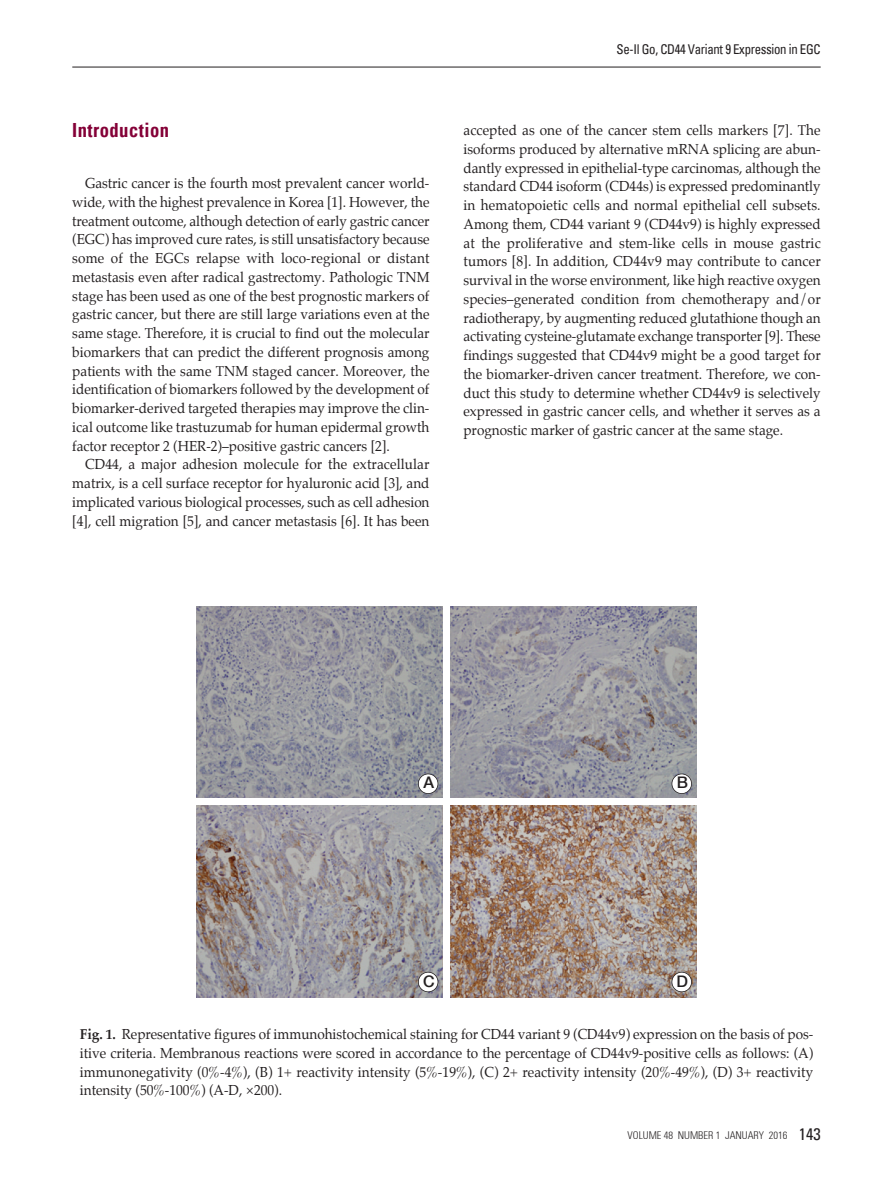
<style>
.page{position:relative;width:893px;height:1191px;background:#fff}
.page>*{position:absolute;margin:0;border:0;box-sizing:border-box;transform-origin:0 0}
.t1{font:700 condensed 19.5px "Univers";letter-spacing:.025em;color:#840037;scale:.95 1}
.t2{font:500 15.9px "Helvetica";color:#231f20}
.t3{font:14.25px/18.8px "Palatino";color:#231f20;text-align:justify;scale:.95 1}
.t4{font:condensed 13.5px "Univers";letter-spacing:-.025em;color:#231f20;scale:.95 1}
.t5{font:300 condensed 10.5px "Univers";color:#231f20}
.s1{font-weight:700}
.s2{font-weight:400;font-size:16.5px}
</style>
<div class="page">
<hr style="left:72px;top:67px;width:749px;height:1px;background:#231f20">
<img style="left:451px;top:606px;width:245px;height:191px">
<img style="left:197px;top:606px;width:245px;height:191px">
<img style="left:451px;top:806px;width:245px;height:191px">
<img style="left:197px;top:806px;width:245px;height:191px">
<div style="left:418px;top:774px;width:20px;height:19px;background:#fff;border-radius:50%"></div>
<div style="left:418px;top:773px;width:20px;height:21px;border:2px solid #231f20;border-radius:50%"></div>
<div style="left:672px;top:774px;width:19px;height:19px;background:#fff;border-radius:50%"></div>
<div style="left:671px;top:773px;width:21px;height:21px;border:2px solid #231f20;border-radius:50%"></div>
<div style="left:418px;top:972px;width:20px;height:19px;background:#fff;border-radius:50%"></div>
<div style="left:418px;top:971px;width:20px;height:21px;border:2px solid #231f20;border-radius:50%"></div>
<div style="left:672px;top:972px;width:19px;height:19px;background:#fff;border-radius:50%"></div>
<div style="left:671px;top:971px;width:21px;height:21px;border:2px solid #231f20;border-radius:50%"></div>
<h1 class="t1" style="left:72px;top:118px;width:103px">Introduction</h1>
<p class="t3" style="left:72px;top:175px;width:377px;text-indent:13px">Gastric cancer is the fourth most prevalent cancer world&shy;wide, with the highest prevalence in Korea [1]. However, the treatment outcome, although detection of early gastric cancer (EGC) has improved cure rates, is still unsatisfactory because some of the EGCs relapse with loco-regional or distant metastasis even after radical gastrectomy. Pathologic TNM stage has been used as one of the best prognostic markers of gastric cancer, but there are still large variations even at the same stage. Therefore, it is crucial to find out the molecular biomarkers that can predict the different prognosis among patients with the same TNM staged cancer. Moreover, the identification of biomarkers followed by the development of biomarker-derived targeted therapies may improve the clin&shy;ical outcome like trastuzumab for human epidermal growth factor receptor 2 (HER-2)–positive gastric cancers [2].</p>
<p class="t3" style="left:72px;top:456px;width:377px;text-indent:13px">CD44, a major adhesion molecule for the extracellular matrix, is a cell surface receptor for hyaluronic acid [3], and implicated various biological processes, such as cell adhesion [4], cell migration [5], and cancer metastasis [6]. It has been</p>
<p class="t4" style="left:617px;top:41px;width:216px">Se-Il Go, CD44 Variant 9 Expression in EGC</p>
<p class="t3" style="left:463px;top:122px;width:377px">accepted as one of the cancer stem cells markers [7]. The isoforms produced by alternative mRNA splicing are abun&shy;dantly expressed in epithelial-type carcinomas, although the standard CD44 isoform (CD44s) is expressed predominantly in hematopoietic cells and normal epithelial cell subsets.<br>Among them, CD44 variant 9 (CD44v9) is highly expressed at the proliferative and stem-like cells in mouse gastric tumors [8]. In addition, CD44v9 may contribute to cancer survival in the worse environment, like high reactive oxygen species–generated condition from chemotherapy and/or radiotherapy, by augmenting reduced glutathione though an activating cysteine-glutamate exchange transporter [9]. These findings suggested that CD44v9 might be a good target for the biomarker-driven cancer treatment. Therefore, we con&shy;duct this study to determine whether CD44v9 is selectively expressed in gastric cancer cells, and whether it serves as a prognostic marker of gastric cancer at the same stage.</p>
<p class="t2" style="left:423px;top:776px;width:12px">A</p>
<p class="t2" style="left:677px;top:776px;width:13px">B</p>
<p class="t2" style="left:423px;top:974px;width:13px">C</p>
<p class="t2" style="left:677px;top:974px;width:13px">D</p>
<p class="t3" style="left:80px;top:1025px;width:773px"><span class="s1">Fig. 1.</span> Representative figures of immunohistochemical staining for CD44 variant 9 (CD44v9) expression on the basis of pos&shy;itive criteria. Membranous reactions were scored in accordance to the percentage of CD44v9-positive cells as follows: (A) immunonegativity (0%-4%), (B) 1+ reactivity intensity (5%-19%), (C) 2+ reactivity intensity (20%-49%), (D) 3+ reactivity intensity (50%-100%) (A-D, !200).</p>
<p class="t5" style="left:628px;top:1129px;width:195px">VOLUME 48 NUMBER 1 JANUARY 2016 <span class="s2">143</span></p>
</div>
